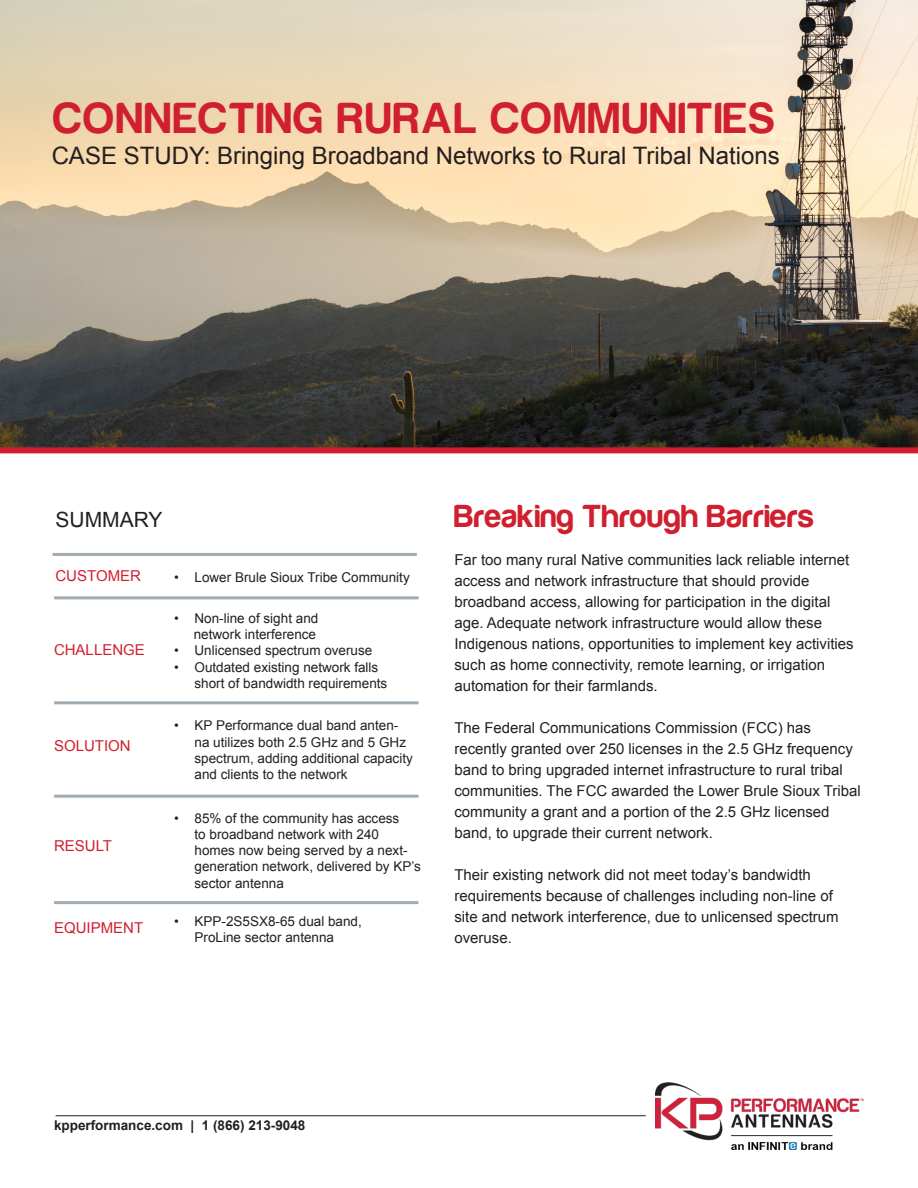
<style>
.page{position:relative;width:918px;height:1188px;background:#fff}
.page>*{position:absolute;margin:0;border:0;box-sizing:border-box;transform-origin:0 0}
.t1{font:45px "Harabara";letter-spacing:.05em;color:#d0202f}
.t2{font:33px "Harabara";letter-spacing:.025em;color:#d0202f}
.t3{font:24px "Arial";color:#231f20}
.t4{font:21px "Arial";color:#231f20}
.t5{font:15px/21px "Arial";color:#231f20}
.t6{font:15px "Arial";color:#d0202f}
.t7{font:13.5px/16.2px "Arial";color:#231f20}
.t8{font:700 13.5px "Arial";color:#231f20}
</style>
<div class="page">
<img style="left:0;top:0;width:918px;height:447px">
<img style="left:656px;top:1083px;width:208px;height:67px">
<hr style="left:53px;top:553px;width:364px;height:3px;background:#a1acb2">
<hr style="left:54px;top:596px;width:364px;height:3px;background:#a1acb2">
<hr style="left:54px;top:701px;width:364px;height:3px;background:#a1acb2">
<hr style="left:54px;top:795px;width:364px;height:3px;background:#a1acb2">
<hr style="left:54px;top:901px;width:364px;height:3px;background:#a1acb2">
<hr style="left:56px;top:1115px;width:590px;height:1px;background:#231f20">
<div style="left:0;top:447px;width:918px;height:6px;background:#d0202f"></div>
<p class="t1" style="left:54px;top:94px;width:723px">CONNECTING RURAL COMMUNITIES</p>
<p class="t3" style="left:52px;top:140px;width:730px">CASE STUDY: Bringing Broadband Networks to Rural Tribal Nations</p>
<p class="t4" style="left:56px;top:505px;width:108px">SUMMARY</p>
<p class="t6" style="left:55px;top:566px;width:87px">CUSTOMER</p>
<p class="t6" style="left:54px;top:640px;width:92px">CHALLENGE</p>
<p class="t6" style="left:54px;top:736px;width:78px">SOLUTION</p>
<p class="t6" style="left:54px;top:836px;width:60px">RESULT</p>
<p class="t6" style="left:54px;top:918px;width:91px">EQUIPMENT</p>
<p class="t7" style="left:174px;top:569px;width:237px">• Lower Brule Sioux Tribe Community</p>
<p class="t7" style="left:174px;top:610px;width:146px">• Non-line of sight and</p>
<p class="t7" style="left:194px;top:626px;width:124px">network interference</p>
<p class="t7" style="left:174px;top:643px;width:200px">• Unlicensed spectrum overuse</p>
<p class="t7" style="left:195px;top:659px;width:194px;text-indent:-20px">• Outdated existing network falls short of bandwidth requirements</p>
<p class="t7" style="left:195px;top:718px;width:220px;text-indent:-20px">• KP Performance dual band anten&shy;na utilizes both 2.5 GHz and 5 GHz spectrum, adding additional capacity and clients to the network</p>
<p class="t7" style="left:195px;top:810px;width:228px;text-indent:-20px">• 85% of the community has access<br>to broadband network with 240 homes now being served by a next&shy;generation network, delivered by KP’s sector antenna</p>
<p class="t7" style="left:174px;top:914px;width:189px;text-align:center">• KPP-2S5SX8-65 dual band,<br>ProLine sector antenna</p>
<p class="t2" style="left:454px;top:499px;width:361px">Breaking Through Barriers</p>
<p class="t5" style="left:454px;top:550px;width:401px">Far too many rural Native communities lack reliable internet access and network infrastructure that should provide broadband access, allowing for participation in the digital age. Adequate network infrastructure would allow these Indigenous nations, opportunities to implement key activities such as home connectivity, remote learning, or irrigation automation for their farmlands.</p>
<p class="t5" style="left:454px;top:718px;width:408px">The Federal Communications Commission (FCC) has recently granted over 250 licenses in the 2.5 GHz frequency band to bring upgraded internet infrastructure to rural tribal communities. The FCC awarded the Lower Brule Sioux Tribal community a grant and a portion of the 2.5 GHz licensed band, to upgrade their current network.</p>
<p class="t5" style="left:454px;top:865px;width:386px">Their existing network did not meet today’s bandwidth requirements because of challenges including non-line of site and network interference, due to unlicensed spectrum overuse.</p>
<p class="t8" style="left:54px;top:1116px;width:253px">kpperformance.com | 1 (866) 213-9048</p>
</div>
